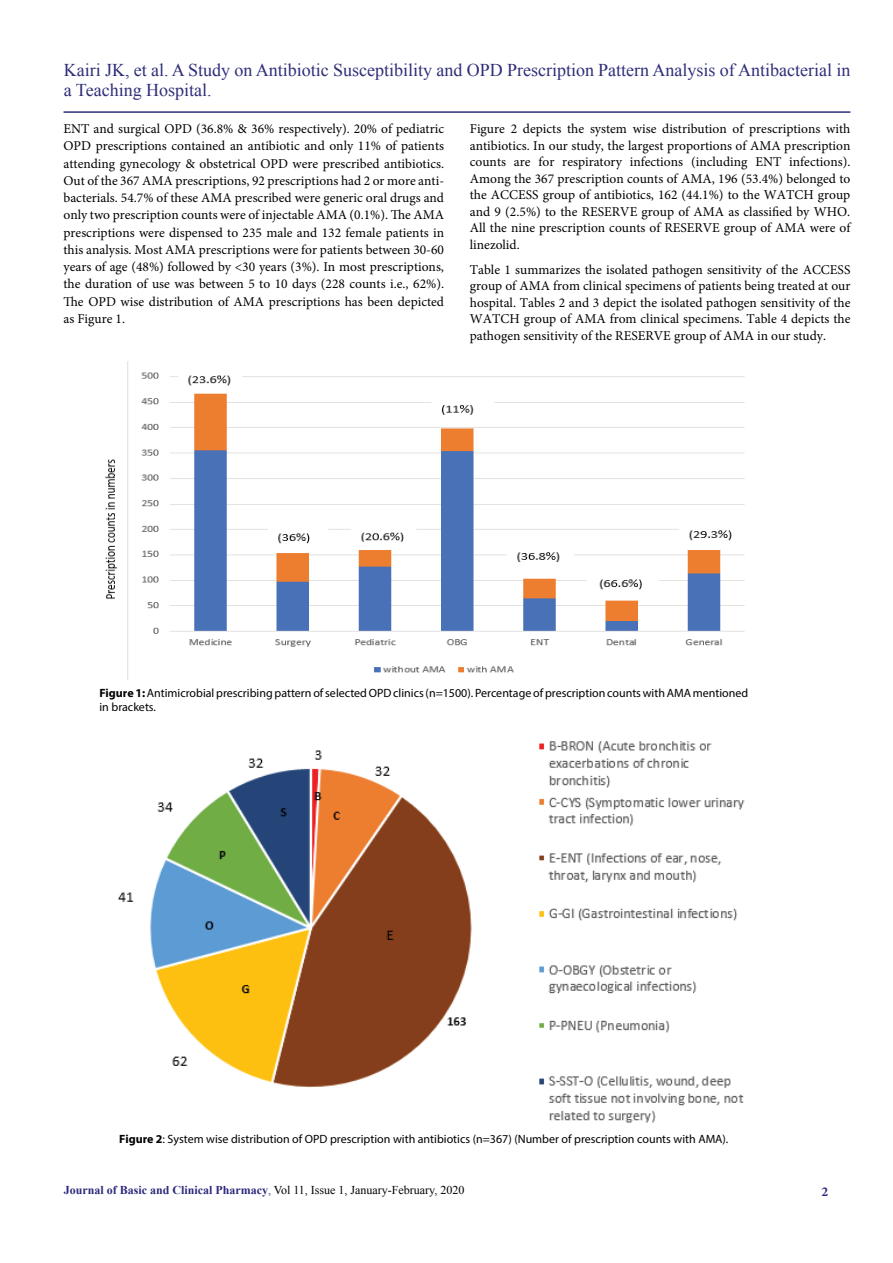
<style>
.page{position:relative;width:893px;height:1263px;background:#fff}
.page>*{position:absolute;margin:0;border:0;box-sizing:border-box;transform-origin:0 0}
.t1{font:18px/19.8px "Times New Roman";color:#2f2e7a}
.t2{font:13.5px/16.5px "Minion Pro";color:#000;text-align:justify}
.t3{font:700 13.5px "Minion Pro";color:#2c2a7c}
.t4{font:12px/14.4px "Myriad Pro";color:#000}
.t5{font:12px "Times New Roman";color:#000}
.s1{font-weight:700}
.s2{font-weight:700;color:#2c2a7c}
.s3{color:#2c2a7c}
</style>
<div class="page">
<hr style="left:64px;top:111px;width:786px;height:2px;background:#2f2e7a">
<img style="left:105px;top:361px;width:640px;height:318px">
<img style="left:118px;top:741px;width:627px;height:382px">
<h1 class="t1" style="left:64px;top:60px;width:788px">Kairi JK, et al. A Study on Antibiotic Susceptibility and OPD Prescription Pattern Analysis of Antibacterial in a Teaching Hospital.</h1>
<p class="t2" style="left:470px;top:121px;width:382px">Figure 2 depicts the system wise distribution of prescriptions with antibiotics. In our study, the largest proportions of AMA prescription counts are for respiratory infections (including ENT infections).<br>Among the 367 prescription counts of AMA, 196 (53.4%) belonged to the ACCESS group of antibiotics, 162 (44.1%) to the WATCH group and 9 (2.5%) to the RESERVE group of AMA as classified by WHO.<br>All the nine prescription counts of RESERVE group of AMA were of linezolid.</p>
<p class="t2" style="left:470px;top:261px;width:382px">Table 1 summarizes the isolated pathogen sensitivity of the ACCESS group of AMA from clinical specimens of patients being treated at our hospital. Tables 2 and 3 depict the isolated pathogen sensitivity of the WATCH group of AMA from clinical specimens. Table 4 depicts the pathogen sensitivity of the RESERVE group of AMA in our study.</p>
<p class="t2" style="left:64px;top:120px;width:382px;line-height:17.2px">ENT and surgical OPD (36.8% &amp; 36% respectively). 20% of pediatric OPD prescriptions contained an antibiotic and only 11% of patients attending gynecology &amp; obstetrical OPD were prescribed antibiotics.<br>Out of the 367 AMA prescriptions, 92 prescriptions had 2 or more anti&shy;bacterials. 54.7% of these AMA prescribed were generic oral drugs and only two prescription counts were of injectable AMA (0.1%). The AMA prescriptions were dispensed to 235 male and 132 female patients in this analysis. Most AMA prescriptions were for patients between 30-60 years of age (48%) followed by &lt;30 years (3%). In most prescriptions, the duration of use was between 5 to 10 days (228 counts i.e., 62%).<br>The OPD wise distribution of AMA prescriptions has been depicted as Figure 1.</p>
<p class="t4" style="left:99px;top:685px;width:650px"><span class="s1">Figure 1:</span> Antimicrobial prescribing pattern of selected OPD clinics (n=1500). Percentage of prescription counts with AMA mentioned in brackets.</p>
<p class="t4" style="left:119px;top:1131px;width:611px"><span class="s1">Figure 2</span>: System wise distribution of OPD prescription with antibiotics (n=367) (Number of prescription counts with AMA).</p>
<p class="t5" style="left:64px;top:1182px;width:402px"><span class="s2">Journal of Basic and Clinical Pharmacy</span><span class="s3">,</span> Vol 11, Issue 1, January-February, 2020</p>
<p class="t3" style="left:821px;top:1182px;width:8px">2</p>
</div>
